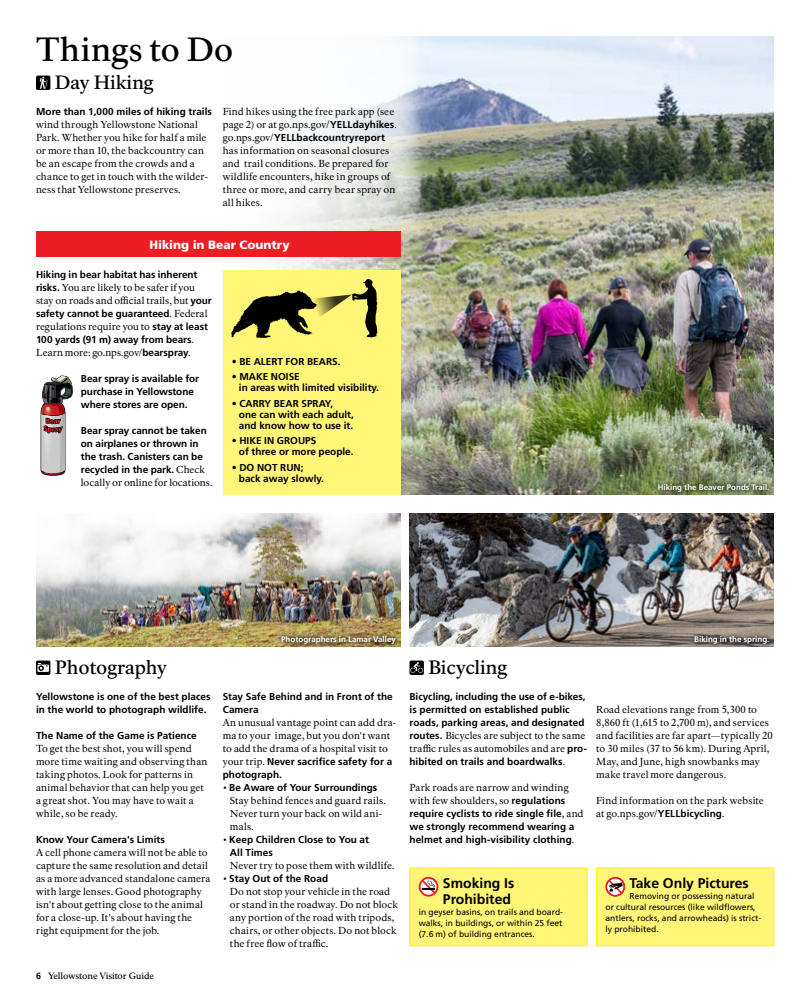
<style>
.page{position:relative;width:810px;height:1008px;background:#fff}
.page>*{position:absolute;margin:0;border:0;box-sizing:border-box;transform-origin:0 0}
.t1{font:500 33px "NPS Rawlinson OT Old";letter-spacing:.005em;color:#000}
.t2{font:500 19px "NPS Rawlinson OT";letter-spacing:-.005em;color:#000}
.t3{font:700 14px/16px "Frutiger LT Std";color:#000}
.t4{font:900 12px "Frutiger LT Std";color:#fff}
.t5{font:10px/13px "NPS Rawlinson OT Old";letter-spacing:.01em;color:#000}
.t6{font:700 10px/13px "Frutiger LT Std";color:#000}
.t7{font:500 9px "NPS Rawlinson OT Old";letter-spacing:-.005em;color:#000}
.t8{font:8.5px/11px "Frutiger LT Std";color:#000;text-align:justify}
.t9{font:700 8px "Frutiger LT Std";color:#fff}
.s1{font-family:"NPS Rawlinson OT"}
.s2{font-family:"Frutiger LT Std";font-weight:700}
.s3{font-family:"NPS Rawlinson OT Old";font-weight:400}
</style>
<div class="page">
<img style="left:276px;top:36px;width:498px;height:459px">
<svg style="left:36px;top:36px;width:385px;height:195px"></svg>
<div style="left:223px;top:270px;width:177px;height:225px;background:#fff577"></div>
<div style="left:596px;top:868px;width:178px;height:78px;background:#fff577"></div>
<div style="left:596px;top:868px;width:178px;height:78px;border:1px solid #fff200"></div>
<div style="left:410px;top:868px;width:177px;height:78px;background:#fff577"></div>
<div style="left:410px;top:868px;width:177px;height:78px;border:1px solid #fff200"></div>
<div style="left:36px;top:76px;width:14px;height:14px;background:#000;border-radius:2px"></div>
<svg style="left:40px;top:77px;width:7px;height:12px"></svg>
<div style="left:36px;top:231px;width:364px;height:26px;background:#ed1d24"></div>
<svg style="left:40px;top:375px;width:33px;height:101px"></svg>
<div style="left:36px;top:661px;width:14px;height:14px;background:#000;border-radius:2px"></div>
<svg style="left:37px;top:663px;width:12px;height:9px"></svg>
<svg style="left:231px;top:279px;width:146px;height:59px"></svg>
<img style="left:36px;top:513px;width:364px;height:134px">
<img style="left:410px;top:513px;width:364px;height:134px">
<svg style="left:690px;top:633px;width:83px;height:14px"></svg>
<svg style="left:278px;top:633px;width:123px;height:15px;background:#8d7b4f"></svg>
<div style="left:410px;top:661px;width:14px;height:14px;background:#000;border-radius:2px"></div>
<svg style="left:410px;top:662px;width:13px;height:11px"></svg>
<svg style="left:419px;top:877px;width:19px;height:20px"></svg>
<svg style="left:654px;top:481px;width:119px;height:15px;background:#707b57"></svg>
<div style="left:606px;top:877px;width:19px;height:20px;border:2px solid #ed1c24;border-radius:50%"></div>
<svg style="left:607px;top:878px;width:17px;height:17px"></svg>
<h1 class="t1" style="left:36px;top:29px;width:199px">Things to Do</h1>
<p class="t2" style="left:55px;top:71px;width:100px">Day Hiking</p>
<p class="t6" style="left:36px;top:105px;width:178px">More than 1,000 miles of hiking trails</p>
<p class="t5" style="left:36px;top:118px;width:174px">wind through Yellowstone National Park. Whether you hike for half a mile or more than <span class="s1">10,</span> the backcountry can be an escape from the crowds and a chance to get in touch with the wilder&shy;ness that Yellowstone preserves.</p>
<p class="t5" style="left:223px;top:105px;width:176px">Find hikes using the free park app (see page <span class="s1">2</span>) or at go.nps.gov/<span class="s2">YELLdayhikes</span>. go.nps.gov/<span class="s2">YELLbackcountryreport </span>has information on seasonal closures and trail conditions. Be prepared for wildlife encounters, hike in groups of three or more, and carry bear spray on all hikes.</p>
<p class="t4" style="left:150px;top:237px;width:142px">Hiking in Bear Country</p>
<p class="t6" style="left:36px;top:268px;width:177px">Hiking in bear habitat has inherent risks. <span class="s3">You are likely to be safer if you stay on roads and ofcial trails, but</span> your safety cannot be guaranteed<span class="s3">. Federal regulations require you to</span> stay at least 100 yards (91 m) away from bears<span class="s3">.<br>Learn more: go.nps.gov/</span>bearspray<span class="s3">.</span></p>
<p class="t6" style="left:81px;top:372px;width:120px">Bear spray is available for purchase in Yellowstone where stores are open.</p>
<p class="t6" style="left:81px;top:424px;width:133px">Bear spray cannot be taken on airplanes or thrown in the trash. Canisters can be recycled in the park. <span class="s3">Check locally or online for locations.</span></p>
<p class="t6" style="left:232px;top:355px;width:110px">• BE ALERT FOR BEARS.</p>
<p class="t6" style="left:239px;top:371px;width:142px;line-height:11px;text-indent:-7px">• MAKE NOISE<br>in areas with limited visibility.</p>
<p class="t6" style="left:239px;top:398px;width:117px;line-height:11px;text-indent:-7px">• CARRY BEAR SPRAY,<br>one can with each adult, and know how to use it.</p>
<p class="t6" style="left:239px;top:435px;width:116px;line-height:11px;text-indent:-7px">• HIKE IN GROUPS<br>of three or more people.</p>
<p class="t6" style="left:239px;top:462px;width:86px;line-height:11px;text-indent:-7px">• DO NOT RUN; back away slowly.</p>
<p class="t9" style="left:658px;top:483px;width:113px">Hiking the Beaver Ponds Trail.</p>
<p class="t2" style="left:55px;top:656px;width:114px">Photography</p>
<p class="t6" style="left:36px;top:690px;width:176px">Yellowstone is one of the best places in the world to photograph wildlife.</p>
<p class="t6" style="left:36px;top:729px;width:162px">The Name of the Game is Patience</p>
<p class="t5" style="left:36px;top:742px;width:173px">To get the best shot, you will spend more time waiting and observing than taking photos. Look for patterns in animal behavior that can help you get a great shot. You may have to wait a while, so be ready.</p>
<p class="t6" style="left:36px;top:833px;width:130px">Know Your Camera's Limits</p>
<p class="t5" style="left:36px;top:846px;width:176px">A cell phone camera will not be able to capture the same resolution and detail as a more advanced standalone camera with large lenses. Good photography isn't about getting close to the animal for a close-up. It's about having the right equipment for the job.</p>
<p class="t7" style="left:36px;top:970px;width:119px"><span class="s2">6</span> Yellowstone Visitor Guide</p>
<p class="t9" style="left:281px;top:635px;width:116px">Photographers in Lamar Valley</p>
<p class="t9" style="left:694px;top:635px;width:77px">Biking in the spring.</p>
<p class="t2" style="left:428px;top:656px;width:80px">Bicycling</p>
<p class="t6" style="left:410px;top:690px;width:179px">Bicycling, including the use of e-bikes, is permitted on established public roads, parking areas, and designated routes. <span class="s3">Bicycles are subject to the same trafc rules as automobiles and are</span> pro&shy;hibited on trails and boardwalks<span class="s3">.</span></p>
<p class="t6" style="left:410px;top:781px;width:176px"><span class="s3">Park roads are narrow and winding with few shoulders, so</span> regulations require cyclists to ride single fle<span class="s3">, and </span>we strongly recommend wearing a helmet and high-visibility clothing<span class="s3">.</span></p>
<p class="t3" style="left:443px;top:875px;width:73px">Smoking Is<br>Prohibited</p>
<p class="t8" style="left:419px;top:906px;width:146px">in geyser basins, on trails and board&shy;walks, in buildings, or within 25 feet (7.6 m) of building entrances.</p>
<p class="t6" style="left:223px;top:690px;width:172px">Stay Safe Behind and in Front of the<br>Camera</p>
<p class="t5" style="left:223px;top:716px;width:175px">An unusual vantage point can add dra&shy;ma to your image, but you don't want to add the drama of a hospital visit to your trip. <span class="s2">Never sacrifce safety for a photograph.</span></p>
<p class="t5" style="left:230px;top:781px;width:157px;text-indent:-7px">• <span class="s2">Be Aware of Your Surroundings<br></span>Stay behind fences and guard rails.<br>Never turn your back on wild ani&shy;mals.</p>
<p class="t6" style="left:230px;top:833px;width:141px;text-indent:-7px"><span class="s3">•</span> Keep Children Close to You at<br>All Times</p>
<p class="t5" style="left:230px;top:859px;width:166px">Never try to pose them with wildlife.</p>
<p class="t5" style="left:230px;top:872px;width:170px;text-indent:-7px">• <span class="s2">Stay Out of the Road<br></span>Do not stop your vehicle in the road or stand in the roadway. Do not block any portion of the road with tripods, chairs, or other objects. Do not block the free fow of trafc.</p>
<p class="t5" style="left:596px;top:703px;width:178px">Road elevations range from <span class="s1">5,300 to 8,860 ft (1,615 to 2,700 m)</span>, and services and facilities are far apart—<span class="s1">typically 20 to 30 miles (37 to 56 km)</span>. During April, May, and June, high snowbanks may make travel more dangerous.</p>
<p class="t5" style="left:596px;top:794px;width:169px">Find information on the park website at go.nps.gov/<span class="s2">YELLbicycling</span>.</p>
<p class="t3" style="left:630px;top:875px;width:121px">Take Only Pictures</p>
<p class="t8" style="left:606px;top:890px;width:157px;text-align:left;text-indent:24px">Removing or possessing natural or cultural resources (like wildfowers, antlers, rocks, and arrowheads) is strict&shy;ly prohibited.</p>
</div>
